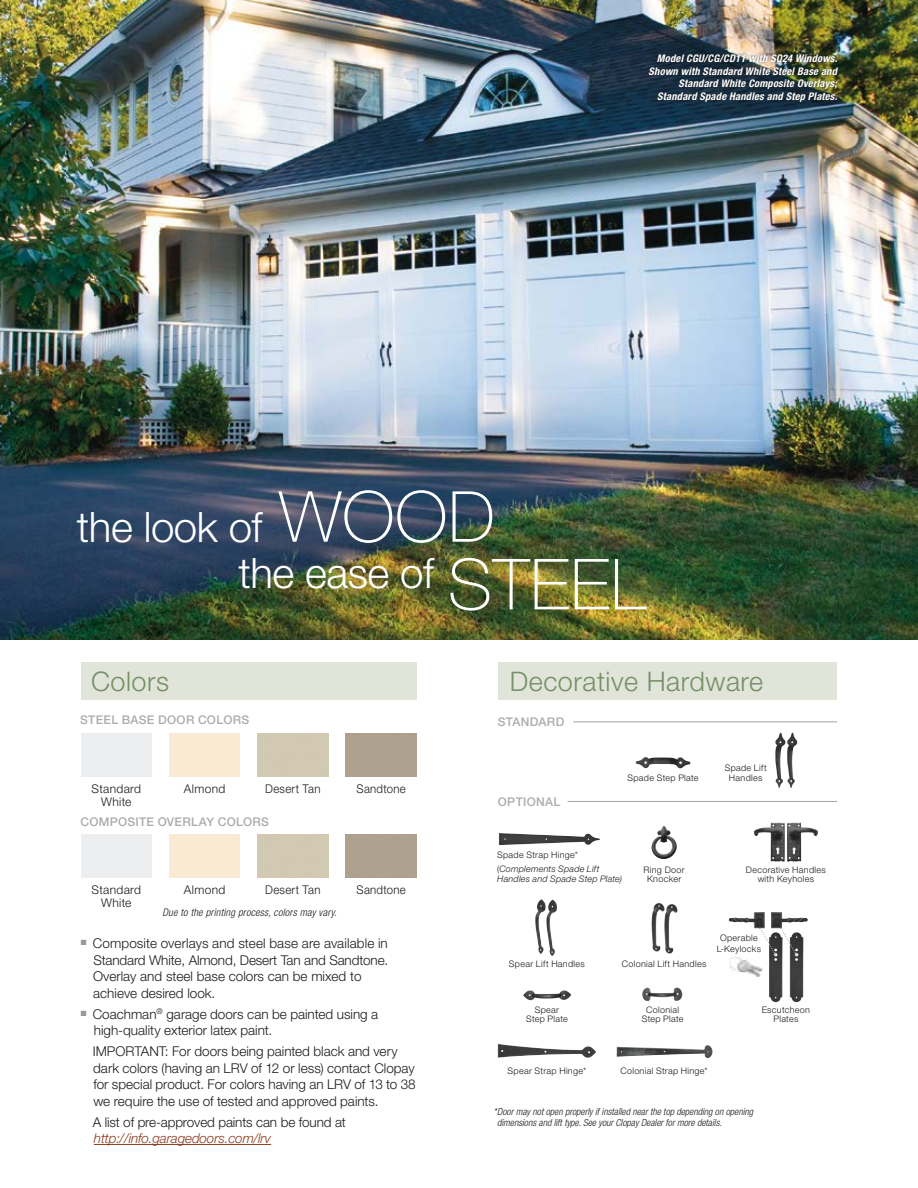
<style>
.page{position:relative;width:918px;height:1188px;background:#fff}
.page>*{position:absolute;margin:0;border:0;box-sizing:border-box;transform-origin:0 0}
.t1{font:300 42px/46.7px "Helvetica Neue LT Std";letter-spacing:-.01em;color:#fff}
.t2{font:300 27px "Helvetica Neue LT Std";letter-spacing:.02em;color:#769067}
.t3{font:300 13.5px/16.5px "Helvetica Neue LT Std";color:#1c1b1a}
.t4{font:italic 300 13.5px "Helvetica Neue LT Std";letter-spacing:-.01em;color:#8b381b}
.t5{font:500 12px "Helvetica Neue LT Std";letter-spacing:.025em;color:#abacac}
.t6{font:300 12px/12.8px "Helvetica Neue LT Std";letter-spacing:.025em;color:#1c1b1a;text-align:center}
.t7{font:300 12px "Helvetica Neue LT Std";letter-spacing:.025em;color:#1c1b1a;scale:.95 1}
.t8{font:italic 700 condensed 10.5px/12.6px "Helvetica Neue LT Std";letter-spacing:.02em;color:#fff;text-align:right}
.t9{font:italic 300 condensed 10.5px "Helvetica Neue LT Std";letter-spacing:.02em;color:#1c1b1a}
.t10{font:italic 300 condensed 9.75px/11.7px "Helvetica Neue LT Std";color:#1c1b1a}
.t11{font:300 9px/9.8px "Helvetica Neue LT Std";letter-spacing:.035em;color:#1c1b1a;text-align:center}
.t12{font:italic 300 9px/13.5px "Helvetica Neue LT Std";letter-spacing:.025em;color:#1c1b1a}
.s1{font-weight:100;font-size:70.5px}
.s2{font-style:normal}
</style>
<div class="page">
<img style="left:0;top:0;width:918px;height:640px">
<div style="left:646px;top:52px;width:195px;height:53px;background:#1c1b1a;opacity:.75"></div>
<div style="left:81px;top:663px;width:336px;height:37px;background:#e0e4d9"></div>
<div style="left:499px;top:663px;width:338px;height:37px;background:#e0e4d9"></div>
<img style="left:636px;top:757px;width:54px;height:12px">
<hr style="left:573px;top:721px;width:264px;height:1px;background:#abacac">
<hr style="left:567px;top:801px;width:270px;height:1px;background:#abacac">
<img style="left:775px;top:733px;width:22px;height:55px">
<hr style="left:94px;top:1144px;width:177px;height:1px;background:#8b381b">
<img style="left:754px;top:822px;width:31px;height:40px">
<img style="left:787px;top:822px;width:31px;height:40px">
<img style="left:769px;top:956px;width:14px;height:46px">
<img style="left:790px;top:932px;width:13px;height:70px">
<svg style="left:760px;top:928px;width:38px;height:28px"></svg>
<img style="left:729px;top:912px;width:36px;height:16px">
<img style="left:771px;top:912px;width:37px;height:16px">
<img style="left:729px;top:957px;width:34px;height:20px">
<img style="left:523px;top:990px;width:48px;height:11px">
<img style="left:498px;top:1044px;width:98px;height:14px">
<img style="left:546px;top:900px;width:11px;height:56px">
<img style="left:535px;top:899px;width:11px;height:55px">
<img style="left:642px;top:988px;width:40px;height:13px">
<img style="left:652px;top:903px;width:12px;height:49px">
<img style="left:664px;top:904px;width:13px;height:50px">
<img style="left:617px;top:1045px;width:96px;height:13px">
<img style="left:499px;top:833px;width:101px;height:12px">
<img style="left:651px;top:826px;width:26px;height:33px">
<p class="t8" style="left:649px;top:52px;width:190px">Model CGU/CG/CD11 with SQ24 Windows.<br>Shown with Standard White Steel Base and Standard White Composite Overlays; Standard Spade Handles and Step Plates.</p>
<h1 class="t1" style="left:238px;top:503px;width:409px;text-indent:-161px">the look of <span class="s1">WOOD<br></span>the ease of <span class="s1">STEEL</span></h1>
<h2 class="t2" style="left:91px;top:665px;width:80px">Colors</h2>
<p class="t5" style="left:80px;top:713px;width:171px">STEEL BASE DOOR COLORS</p>
<p class="t6" style="left:92px;top:782px;width:51px">Standard<br>White</p>
<p class="t6" style="left:184px;top:782px;width:43px">Almond</p>
<p class="t7" style="left:265px;top:781px;width:60px">Desert Tan</p>
<p class="t7" style="left:357px;top:781px;width:53px">Sandtone</p>
<p class="t5" style="left:80px;top:814px;width:190px">COMPOSITE OVERLAY COLORS</p>
<p class="t6" style="left:92px;top:883px;width:51px">Standard<br>White</p>
<p class="t6" style="left:184px;top:883px;width:43px">Almond</p>
<p class="t7" style="left:265px;top:882px;width:60px">Desert Tan</p>
<p class="t7" style="left:357px;top:882px;width:53px">Sandtone</p>
<p class="t3" style="left:93px;top:935px;width:297px;text-indent:-12px"><sup>■</sup> Composite overlays and steel base are available in Standard White, Almond, Desert Tan and Sandtone.<br>Overlay and steel base colors can be mixed to achieve desired look.</p>
<p class="t3" style="left:94px;top:1005px;width:286px;text-indent:-13px"><sup>■</sup> Coachman<sup>®</sup> garage doors can be painted using a high-quality exterior latex paint.</p>
<p class="t3" style="left:93px;top:1043px;width:324px">IMPORTANT: For doors being painted black and very dark colors (having an LRV of 12 or less) contact Clopay for special product. For colors having an LRV of 13 to 38 we require the use of tested and approved paints.</p>
<p class="t3" style="left:93px;top:1113px;width:255px">A list of pre-approved paints can be found at</p>
<p class="t4" style="left:94px;top:1130px;width:179px">http://info.garagedoors.com/lrv</p>
<p class="t9" style="left:162px;top:906px;width:176px">Due to the printing process, colors may vary.</p>
<h2 class="t2" style="left:510px;top:665px;width:255px">Decorative Hardware</h2>
<p class="t5" style="left:498px;top:715px;width:68px">STANDARD</p>
<p class="t5" style="left:498px;top:794px;width:64px">OPTIONAL</p>
<p class="t11" style="left:725px;top:763px;width:43px">Spade Lift</p>
<p class="t11" style="left:628px;top:773px;width:72px">Spade Step Plate</p>
<p class="t11" style="left:729px;top:773px;width:35px">Handles</p>
<p class="t12" style="left:497px;top:848px;width:104px"><span class="s2">Spade Strap Hinge* (</span>Complements Spade Lift</p>
<p class="t12" style="left:497px;top:872px;width:126px">Handles and Spade Step Plate)</p>
<p class="t11" style="left:644px;top:864px;width:43px">Ring Door<br>Knocker</p>
<p class="t11" style="left:746px;top:864px;width:81px">Decorative Handles with Keyholes</p>
<p class="t11" style="left:717px;top:932px;width:46px;line-height:10.5px">Operable<br>L-Keylocks</p>
<p class="t11" style="left:509px;top:958px;width:77px">Spear Lift Handles</p>
<p class="t11" style="left:622px;top:958px;width:86px">Colonial Lift Handles</p>
<p class="t11" style="left:526px;top:1004px;width:43px">Spear<br>Step Plate</p>
<p class="t11" style="left:642px;top:1004px;width:43px">Colonial<br>Step Plate</p>
<p class="t11" style="left:762px;top:1004px;width:50px">Escutcheon<br>Plates</p>
<p class="t11" style="left:508px;top:1065px;width:80px">Spear Strap Hinge*</p>
<p class="t11" style="left:620px;top:1065px;width:89px">Colonial Strap Hinge*</p>
<p class="t10" style="left:497px;top:1106px;width:258px;text-indent:-4px">*Door may not open properly if installed near the top depending on opening dimensions and lift type. See your Clopay Dealer for more details.</p>
</div>
